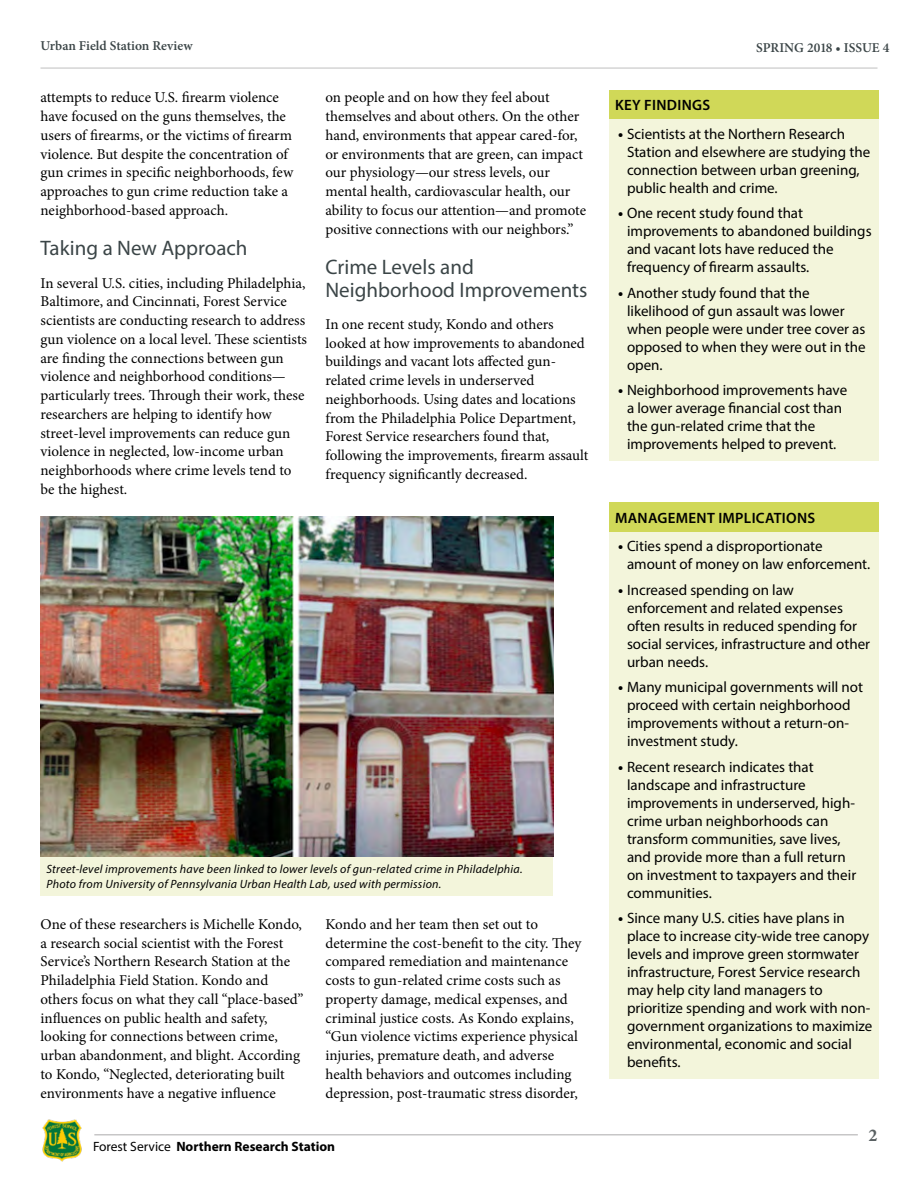
<style>
.page{position:relative;width:918px;height:1188px;background:#fff}
.page>*{position:absolute;margin:0;border:0;box-sizing:border-box;transform-origin:0 0}
.t1{font:21px/22.5px "Myriad Pro";color:#3b4547}
.t2{font:700 18px "Minion Pro";color:#596062}
.Body_text{font:15px/18.8px "Minion Pro";color:#000}
.t3{font:15px/18px "Myriad Pro";color:#000}
.Side_bar_box_heading{font:600 15px "Myriad Pro";letter-spacing:.02em;color:#000}
.t4{font:600 13.5px "Minion Pro";color:#3b4547}
.t5{font:700 13.5px "Myriad Pro";color:#000}
.t6{font:italic 12px/15px "Myriad Pro";letter-spacing:.02em;color:#000}
.s1{font-weight:400}
.s2{font-weight:700}
</style>
<div class="page">
<hr style="left:94px;top:1134px;width:764px;height:2px;background:#c7c6c7">
<hr style="left:40px;top:68px;width:838px;height:1px;background:#c7c6c7">
<img style="left:42px;top:1119px;width:40px;height:43px">
<div style="left:40px;top:857px;width:514px;height:39px;background:#f3f5db"></div>
<img style="left:40px;top:516px;width:514px;height:341px">
<div style="left:609px;top:90px;width:270px;height:32px;background:#d0d858"></div>
<div style="left:609px;top:119px;width:270px;height:85px;background:#f3f5db"></div>
<div style="left:609px;top:199px;width:270px;height:85px;background:#f3f5db"></div>
<div style="left:609px;top:278px;width:270px;height:103px;background:#f3f5db"></div>
<div style="left:609px;top:376px;width:270px;height:84px;background:#f3f5db"></div>
<div style="left:609px;top:502px;width:270px;height:32px;background:#d0d858"></div>
<div style="left:609px;top:532px;width:270px;height:48px;background:#f3f5db"></div>
<div style="left:609px;top:575px;width:270px;height:103px;background:#f3f5db"></div>
<div style="left:609px;top:673px;width:270px;height:85px;background:#f3f5db"></div>
<div style="left:609px;top:752px;width:270px;height:157px;background:#f3f5db"></div>
<div style="left:609px;top:904px;width:270px;height:174px;background:#f3f5db"></div>
<p class="t4" style="left:40px;top:37px;width:154px">Urban Field Station Review</p>
<p class="Body_text" style="left:40px;top:88px;width:254px">attempts to reduce U.S. firearm violence have focused on the guns themselves, the users of firearms, or the victims of firearm violence. But despite the concentration of gun crimes in specific neighborhoods, few approaches to gun crime reduction take a neighborhood-based approach.</p>
<h2 class="t1" style="left:40px;top:237px;width:209px">Taking a New Approach</h2>
<p class="Body_text" style="left:40px;top:274px;width:268px">In several U.S. cities, including Philadelphia, Baltimore, and Cincinnati, Forest Service scientists are conducting research to address gun violence on a local level. These scientists are finding the connections between gun violence and neighborhood conditions— particularly trees. Through their work, these researchers are helping to identify how street-level improvements can reduce gun violence in neglected, low-income urban neighborhoods where crime levels tend to be the highest.</p>
<p class="Body_text" style="left:326px;top:88px;width:262px">on people and on how they feel about themselves and about others. On the other hand, environments that appear cared-for, or environments that are green, can impact our physiology—our stress levels, our mental health, cardiovascular health, our ability to focus our attention—and promote positive connections with our neighbors.”</p>
<h2 class="t1" style="left:326px;top:256px;width:264px">Crime Levels and<br>Neighborhood Improvements</h2>
<p class="Body_text" style="left:326px;top:315px;width:265px">In one recent study, Kondo and others looked at how improvements to abandoned buildings and vacant lots affected gun&shy;related crime levels in underserved neighborhoods. Using dates and locations from the Philadelphia Police Department, Forest Service researchers found that, following the improvements, firearm assault frequency significantly decreased.</p>
<p class="t6" style="left:46px;top:862px;width:478px">Street-level improvements have been linked to lower levels of gun-related crime in Philadelphia.<br>Photo from University of Pennsylvania Urban Health Lab, used with permission.</p>
<p class="Body_text" style="left:40px;top:915px;width:264px">One of these researchers is Michelle Kondo, a research social scientist with the Forest Service’s Northern Research Station at the Philadelphia Field Station. Kondo and others focus on what they call “place-based” influences on public health and safety, looking for connections between crime, urban abandonment, and blight. According to Kondo, “Neglected, deteriorating built environments have a negative influence</p>
<p class="Body_text" style="left:326px;top:915px;width:257px">Kondo and her team then set out to determine the cost-benefit to the city. They compared remediation and maintenance costs to gun-related crime costs such as property damage, medical expenses, and criminal justice costs. As Kondo explains, “Gun violence victims experience physical injuries, premature death, and adverse health behaviors and outcomes including depression, post-traumatic stress disorder,</p>
<p class="t5" style="left:93px;top:1138px;width:244px"><span class="s1">Forest Service</span> Northern Research Station</p>
<p class="t4" style="left:756px;top:38px;width:135px">SPRING 2018 • ISSUE 4</p>
<p class="Side_bar_box_heading" style="left:615px;top:96px;width:97px">KEY FINDINGS</p>
<p class="t3" style="left:627px;top:124px;width:245px;text-indent:-9px"><span class="s2">•</span> Scientists at the Northern Research Station and elsewhere are studying the connection between urban greening, public health and crime.</p>
<p class="t3" style="left:627px;top:204px;width:246px;text-indent:-9px"><span class="s2">•</span> One recent study found that improvements to abandoned buildings and vacant lots have reduced the frequency of firearm assaults.</p>
<p class="t3" style="left:627px;top:283px;width:240px;text-indent:-9px"><span class="s2">•</span> Another study found that the likelihood of gun assault was lower when people were under tree cover as opposed to when they were out in the open.</p>
<p class="t3" style="left:627px;top:381px;width:222px;text-indent:-9px"><span class="s2">•</span> Neighborhood improvements have a lower average financial cost than the gun-related crime that the improvements helped to prevent.</p>
<p class="Side_bar_box_heading" style="left:615px;top:508px;width:202px">MANAGEMENT IMPLICATIONS</p>
<p class="t3" style="left:627px;top:537px;width:245px;text-indent:-9px"><span class="s2">•</span> Cities spend a disproportionate amount of money on law enforcement.</p>
<p class="t3" style="left:627px;top:580px;width:245px;text-indent:-9px"><span class="s2">•</span> Increased spending on law enforcement and related expenses often results in reduced spending for social services, infrastructure and other urban needs.</p>
<p class="t3" style="left:627px;top:678px;width:238px;text-indent:-9px"><span class="s2">•</span> Many municipal governments will not proceed with certain neighborhood improvements without a return-on&shy;investment study.</p>
<p class="t3" style="left:627px;top:757px;width:231px;text-indent:-9px"><span class="s2">•</span> Recent research indicates that landscape and infrastructure improvements in underserved, high&shy;crime urban neighborhoods can transform communities, save lives, and provide more than a full return on investment to taxpayers and their communities.</p>
<p class="t3" style="left:627px;top:909px;width:247px;text-indent:-9px"><span class="s2">•</span> Since many U.S. cities have plans in place to increase city-wide tree canopy levels and improve green stormwater infrastructure, Forest Service research may help city land managers to prioritize spending and work with non&shy;government organizations to maximize environmental, economic and social benefits.</p>
<p class="t2" style="left:868px;top:1123px;width:10px">2</p>
</div>
